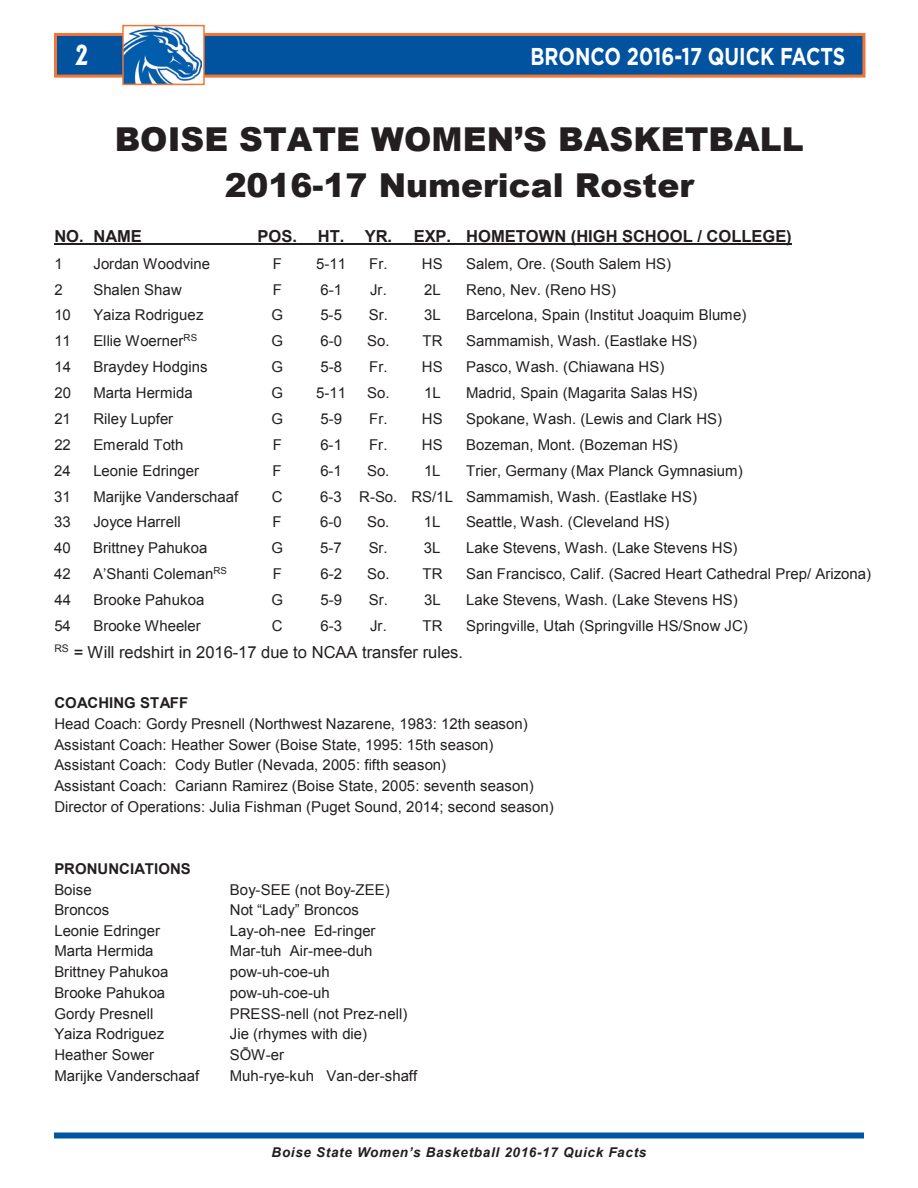
<style>
.page{position:relative;width:918px;height:1188px;background:#fff}
.page>*{position:absolute;margin:0;border:0;box-sizing:border-box;transform-origin:0 0}
.t1{font:900 33px/46.7px "Arial";color:#231f20;text-align:center}
.t2{font:800 26.25px "Albertus";color:#fff;scale:.8 1}
.t3{font:700 24.3px "Gotham";color:#fff;scale:.8 1}
.t4{font:700 16.5px "Arial";letter-spacing:-.005em;color:#231f20}
.t5{font:16.5px "Arial";color:#231f20}
.t6{font:15px/20.7px "Arial";color:#231f20}
.t7{font:700 15px "Arial";color:#231f20}
.t8{font:italic 700 13.5px "Arial";letter-spacing:.05em;color:#231f20}
</style>
<div class="page">
<div style="left:54px;top:1132px;width:810px;height:6px;background:#0155a5"></div>
<div style="left:54px;top:33px;width:812px;height:45px;background:#0153a0;border:3px solid #f37535"></div>
<img style="left:125px;top:28px;width:77px;height:54px">
<div style="left:122px;top:25px;width:83px;height:60px;border:2px solid #f37535"></div>
<hr style="left:54px;top:243px;width:738px;height:2px;background:#231f20">
<h2 class="t2" style="left:75px;top:39px;width:19px">2</h2>
<h3 class="t3" style="left:530px;top:40px;width:395px">BRONCO 2016-17 QUICK FACTS</h3>
<h1 class="t1" style="left:115px;top:114px;width:690px">BOISE STATE WOMEN’S BASKETBALL<br>2016-17 Numerical Roster</h1>
<p class="t4" style="left:54px;top:225px;width:89px">NO. NAME</p>
<p class="t4" style="left:258px;top:225px;width:41px">POS.</p>
<p class="t4" style="left:318px;top:225px;width:76px">HT. YR.</p>
<p class="t4" style="left:414px;top:225px;width:380px">EXP. HOMETOWN (HIGH SCHOOL / COLLEGE)</p>
<p class="t6" style="left:54px;top:253px;width:10px">1</p>
<p class="t6" style="left:93px;top:253px;width:118px">Jordan Woodvine</p>
<p class="t6" style="left:273px;top:253px;width:11px">F</p>
<p class="t6" style="left:316px;top:253px;width:31px">5-11</p>
<p class="t6" style="left:369px;top:253px;width:16px">Fr</p>
<p class="t6" style="left:422px;top:253px;width:22px">HS</p>
<p class="t6" style="left:466px;top:253px;width:206px">Salem, Ore (South Salem HS)</p>
<p class="t6" style="left:54px;top:279px;width:10px">2</p>
<p class="t6" style="left:93px;top:279px;width:90px">Shalen Shaw</p>
<p class="t6" style="left:273px;top:279px;width:11px">F</p>
<p class="t6" style="left:320px;top:279px;width:23px">6-1</p>
<p class="t6" style="left:370px;top:279px;width:14px">Jr</p>
<p class="t6" style="left:424px;top:279px;width:18px">2L</p>
<p class="t6" style="left:466px;top:279px;width:151px">Reno, Nev (Reno HS)</p>
<p class="t6" style="left:54px;top:305px;width:18px">10</p>
<p class="t6" style="left:93px;top:305px;width:112px">Yaiza Rodriguez</p>
<p class="t6" style="left:271px;top:305px;width:13px">G</p>
<p class="t6" style="left:320px;top:305px;width:23px">5-5</p>
<p class="t6" style="left:369px;top:305px;width:16px">Sr</p>
<p class="t6" style="left:424px;top:305px;width:18px">3L</p>
<p class="t6" style="left:466px;top:305px;width:282px">Barcelona, Spain (Institut Joaquim Blume)</p>
<p class="t6" style="left:54px;top:331px;width:18px">11</p>
<p class="t6" style="left:93px;top:331px;width:105px">Ellie Woerner<sup>RS</sup></p>
<p class="t6" style="left:272px;top:331px;width:13px">G</p>
<p class="t6" style="left:320px;top:331px;width:23px">6-0</p>
<p class="t6" style="left:367px;top:331px;width:20px">So</p>
<p class="t6" style="left:423px;top:331px;width:22px">TR</p>
<p class="t6" style="left:466px;top:331px;width:232px">Sammamish, Wash (Eastlake HS)</p>
<p class="t6" style="left:54px;top:357px;width:18px">14</p>
<p class="t6" style="left:93px;top:357px;width:116px">Braydey Hodgins</p>
<p class="t6" style="left:271px;top:357px;width:13px">G</p>
<p class="t6" style="left:320px;top:357px;width:23px">5-8</p>
<p class="t6" style="left:369px;top:357px;width:16px">Fr</p>
<p class="t6" style="left:422px;top:357px;width:22px">HS</p>
<p class="t6" style="left:466px;top:357px;width:200px">Pasco, Wash (Chiawana HS)</p>
<p class="t6" style="left:54px;top:383px;width:18px">20</p>
<p class="t6" style="left:93px;top:383px;width:101px">Marta Hermida</p>
<p class="t6" style="left:271px;top:383px;width:13px">G</p>
<p class="t6" style="left:316px;top:383px;width:31px">5-11</p>
<p class="t6" style="left:367px;top:383px;width:20px">So</p>
<p class="t6" style="left:424px;top:383px;width:18px">1L</p>
<p class="t6" style="left:466px;top:383px;width:233px">Madrid, Spain (Magarita Salas HS)</p>
<p class="t6" style="left:54px;top:409px;width:18px">21</p>
<p class="t6" style="left:93px;top:409px;width:81px">Riley Lupfer</p>
<p class="t6" style="left:271px;top:409px;width:13px">G</p>
<p class="t6" style="left:320px;top:409px;width:23px">5-9</p>
<p class="t6" style="left:369px;top:409px;width:16px">Fr</p>
<p class="t6" style="left:422px;top:409px;width:22px">HS</p>
<p class="t6" style="left:466px;top:409px;width:257px">Spokane, Wash (Lewis and Clark HS)</p>
<p class="t6" style="left:54px;top:434px;width:18px">22</p>
<p class="t6" style="left:93px;top:434px;width:92px">Emerald Toth</p>
<p class="t6" style="left:273px;top:434px;width:11px">F</p>
<p class="t6" style="left:320px;top:434px;width:23px">6-1</p>
<p class="t6" style="left:369px;top:434px;width:16px">Fr</p>
<p class="t6" style="left:422px;top:434px;width:22px">HS</p>
<p class="t6" style="left:466px;top:434px;width:213px">Bozeman, Mont (Bozeman HS)</p>
<p class="t6" style="left:54px;top:460px;width:18px">24</p>
<p class="t6" style="left:93px;top:460px;width:107px">Leonie Edringer</p>
<p class="t6" style="left:273px;top:460px;width:11px">F</p>
<p class="t6" style="left:320px;top:460px;width:23px">6-1</p>
<p class="t6" style="left:367px;top:460px;width:20px">So</p>
<p class="t6" style="left:424px;top:460px;width:18px">1L</p>
<p class="t6" style="left:466px;top:460px;width:278px">Trier, Germany (Max Planck Gymnasium)</p>
<p class="t6" style="left:54px;top:486px;width:18px">31</p>
<p class="t6" style="left:93px;top:486px;width:146px">Marijke Vanderschaaf</p>
<p class="t6" style="left:272px;top:486px;width:12px">C</p>
<p class="t6" style="left:320px;top:486px;width:378px">6-3 R-So RS/1L Sammamish, Wash (Eastlake HS)</p>
<p class="t6" style="left:54px;top:512px;width:18px">33</p>
<p class="t6" style="left:93px;top:512px;width:89px">Joyce Harrell</p>
<p class="t6" style="left:273px;top:512px;width:11px">F</p>
<p class="t6" style="left:320px;top:512px;width:23px">6-0</p>
<p class="t6" style="left:367px;top:512px;width:20px">So</p>
<p class="t6" style="left:424px;top:512px;width:18px">1L</p>
<p class="t6" style="left:466px;top:512px;width:205px">Seattle, Wash (Cleveland HS)</p>
<p class="t6" style="left:54px;top:538px;width:18px">40</p>
<p class="t6" style="left:93px;top:538px;width:116px">Brittney Pahukoa</p>
<p class="t6" style="left:271px;top:538px;width:13px">G</p>
<p class="t6" style="left:320px;top:538px;width:23px">5-7</p>
<p class="t6" style="left:369px;top:538px;width:16px">Sr</p>
<p class="t6" style="left:424px;top:538px;width:18px">3L</p>
<p class="t6" style="left:466px;top:538px;width:273px">Lake Stevens, Wash (Lake Stevens HS)</p>
<p class="t6" style="left:54px;top:564px;width:18px">42</p>
<p class="t6" style="left:93px;top:564px;width:135px">A’Shanti Coleman<sup>RS</sup></p>
<p class="t6" style="left:273px;top:564px;width:11px">F</p>
<p class="t6" style="left:320px;top:564px;width:23px">6-2</p>
<p class="t6" style="left:367px;top:564px;width:20px">So</p>
<p class="t6" style="left:423px;top:564px;width:22px">TR</p>
<p class="t6" style="left:466px;top:564px;width:406px">San Francisco, Calif (Sacred Heart Cathedral Prep/ Arizona)</p>
<p class="t6" style="left:54px;top:590px;width:18px">44</p>
<p class="t6" style="left:93px;top:590px;width:112px">Brooke Pahukoa</p>
<p class="t6" style="left:271px;top:590px;width:13px">G</p>
<p class="t6" style="left:320px;top:590px;width:23px">5-9</p>
<p class="t6" style="left:369px;top:590px;width:16px">Sr</p>
<p class="t6" style="left:424px;top:590px;width:18px">3L</p>
<p class="t6" style="left:466px;top:590px;width:273px">Lake Stevens, Wash (Lake Stevens HS)</p>
<p class="t6" style="left:54px;top:616px;width:18px">54</p>
<p class="t6" style="left:93px;top:616px;width:109px">Brooke Wheeler</p>
<p class="t6" style="left:272px;top:616px;width:12px">C</p>
<p class="t6" style="left:320px;top:616px;width:23px">6-3</p>
<p class="t6" style="left:370px;top:616px;width:14px">Jr</p>
<p class="t6" style="left:422px;top:616px;width:22px">TR</p>
<p class="t6" style="left:466px;top:616px;width:283px">Springville, Utah (Springville HS/Snow JC)</p>
<p class="t5" style="left:54px;top:642px;width:406px"><sup>RS</sup> = Will redshirt in 2016-17 due to NCAA transfer rules</p>
<p class="t7" style="left:54px;top:693px;width:135px">COACHING STAFF</p>
<p class="t6" style="left:54px;top:713px;width:501px">Head Coach: Gordy Presnell (Northwest Nazarene, 1983: 12th season)<br>Assistant Coach: Heather Sower (Boise State, 1995: 15th season)<br>Assistant Coach: Cody Butler (Nevada, 2005: fifth season)<br>Assistant Coach: Cariann Ramirez (Boise State, 2005: seventh season)<br>Director of Operations: Julia Fishman (Puget Sound, 2014; second season)</p>
<p class="t7" style="left:54px;top:859px;width:138px">PRONUNCIATIONS</p>
<p class="t6" style="left:54px;top:879px;width:39px">Boise</p>
<p class="t6" style="left:230px;top:879px;width:161px">Boy-SEE (not Boy-ZEE)</p>
<p class="t6" style="left:54px;top:900px;width:56px">Broncos</p>
<p class="t6" style="left:230px;top:900px;width:130px">Not “Lady” Broncos</p>
<p class="t6" style="left:54px;top:920px;width:107px">Leonie Edringer</p>
<p class="t6" style="left:230px;top:920px;width:147px">Lay-oh-nee Ed-ringer</p>
<p class="t6" style="left:54px;top:941px;width:101px">Marta Hermida</p>
<p class="t6" style="left:230px;top:941px;width:144px">Mar-tuh Air-mee-duh</p>
<p class="t6" style="left:54px;top:962px;width:116px">Brittney Pahukoa</p>
<p class="t6" style="left:230px;top:962px;width:101px">pow-uh-coe-uh</p>
<p class="t6" style="left:54px;top:982px;width:112px">Brooke Pahukoa</p>
<p class="t6" style="left:230px;top:982px;width:101px">pow-uh-coe-uh</p>
<p class="t6" style="left:54px;top:1003px;width:101px">Gordy Presnell</p>
<p class="t6" style="left:230px;top:1003px;width:179px">PRESS-nell (not Prez-nell)</p>
<p class="t6" style="left:54px;top:1024px;width:112px">Yaiza Rodriguez</p>
<p class="t6" style="left:230px;top:1024px;width:139px">Jie (rhymes with die)</p>
<p class="t6" style="left:54px;top:1044px;width:101px">Heather Sower</p>
<p class="t6" style="left:230px;top:1044px;width:56px">SŌW-er</p>
<p class="t6" style="left:54px;top:1065px;width:146px">Marijke Vanderschaaf</p>
<p class="t6" style="left:230px;top:1065px;width:189px">Muh-rye-kuh Van-der-shaff</p>
<p class="t8" style="left:272px;top:1143px;width:376px">Boise State Women’s Basketball 2016-17 Quick Facts</p>
</div>
